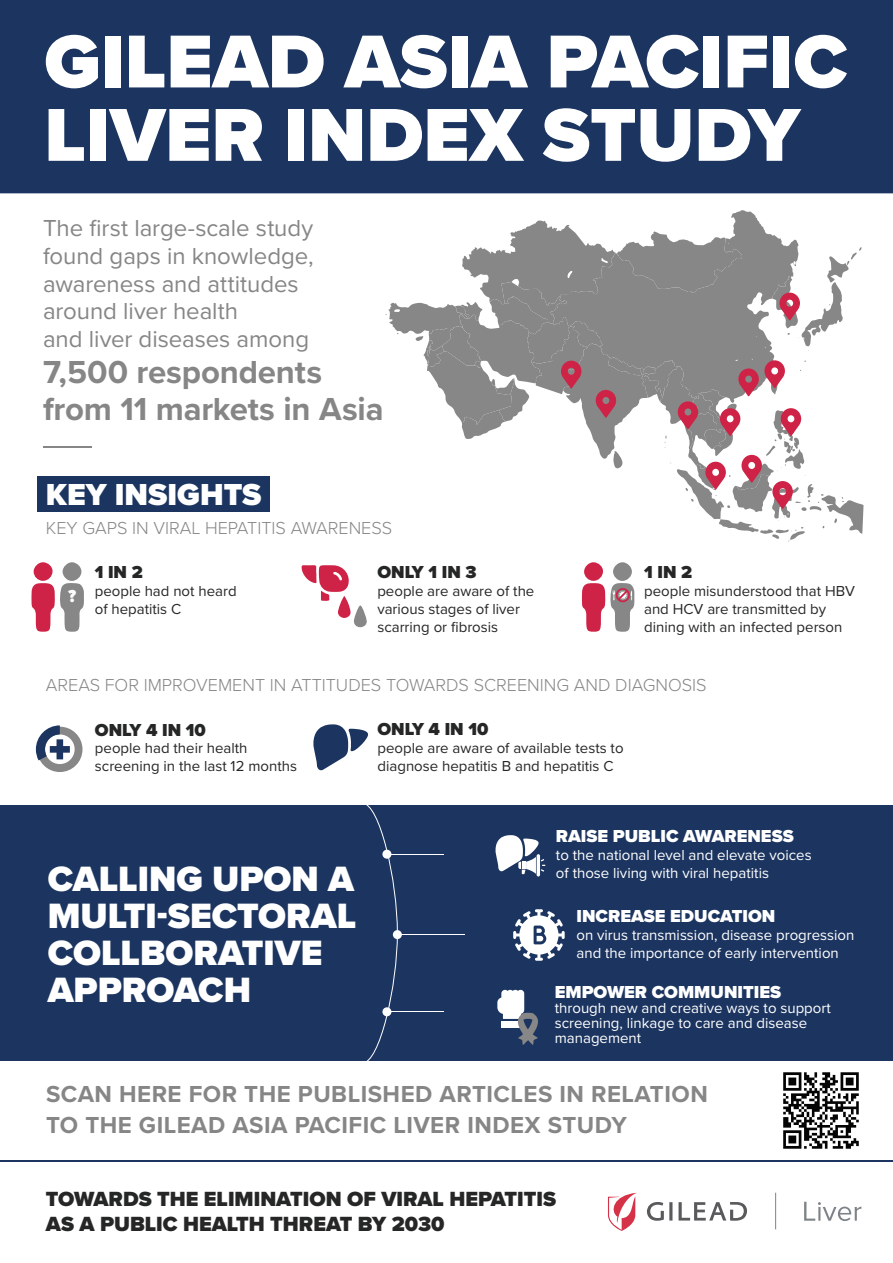
<style>
.page{position:relative;width:893px;height:1263px;background:#fff}
.page>*{position:absolute;margin:0;border:0;box-sizing:border-box;transform-origin:0 0}
.t1{font:900 77.7px/73.3px "Proxima Nova";color:#fff}
.t2{font:900 36.45px/37px "Proxima Nova";color:#fff}
.t3{font:700 33px/36.6px "Proxima Nova";letter-spacing:-.005em;color:#868686}
.t4{font:900 31.5px "Proxima Nova";color:#fff}
.t5{font:24px/27.6px "Proxima Nova";letter-spacing:-.005em;color:#868686}
.t6{font:700 24px/30.6px "Proxima Nova";letter-spacing:.02em;color:#868686}
.t7{font:900 21.3px/25.5px "Proxima Nova";color:#252626}
.t8{font:300 18px "Proxima Nova";color:#868686}
.t9{font:900 18px "Proxima Nova";color:#fff}
.t10{font:900 18px "Proxima Nova";color:#252626}
.t11{font:15px/18px "Proxima Nova";color:#252626}
.t12{font:15px/18px "Proxima Nova";color:#fff}
</style>
<div class="page">
<div style="left:0;top:805px;width:893px;height:255px;background:#1c3560"></div>
<div style="left:0;top:0;width:893px;height:193px;background:#1c3560"></div>
<svg style="left:731px;top:210px;width:27px;height:11px"></svg>
<svg style="left:385px;top:221px;width:478px;height:321px"></svg>
<svg style="left:513px;top:909px;width:52px;height:52px"></svg>
<hr style="left:537px;top:854px;width:3px;height:22px;background:#fff;border-radius:2px">
<svg style="left:496px;top:835px;width:49px;height:39px"></svg>
<svg style="left:497px;top:990px;width:41px;height:55px"></svg>
<hr style="left:775px;top:1193px;width:1px;height:36px;background:#7e8387">
<svg style="left:647px;top:1202px;width:17px;height:19px"></svg>
<hr style="left:669px;top:1202px;width:3px;height:18px;background:#5a5a5d">
<svg style="left:679px;top:1202px;width:68px;height:19px"></svg>
<svg style="left:608px;top:1193px;width:29px;height:38px"></svg>
<svg style="left:804px;top:1202px;width:57px;height:19px"></svg>
<hr style="left:0;top:1160px;width:893px;height:1px;background:#1c3560">
<svg style="left:361px;top:805px;width:37px;height:256px"></svg>
<div style="left:382px;top:850px;width:9px;height:9px;background:#fff;border-radius:50%"></div>
<div style="left:382px;top:1007px;width:9px;height:9px;background:#fff;border-radius:50%"></div>
<div style="left:393px;top:930px;width:9px;height:9px;background:#fff;border-radius:50%"></div>
<hr style="left:387px;top:854px;width:56px;height:1px;background:#fff">
<hr style="left:397px;top:934px;width:68px;height:1px;background:#fff">
<hr style="left:387px;top:1011px;width:56px;height:1px;background:#fff">
<hr style="left:44px;top:447px;width:48px;height:1px;background:#868686">
<div style="left:37px;top:476px;width:232px;height:35px;background:#1c3560"></div>
<svg style="left:31px;top:583px;width:53px;height:49px"></svg>
<div style="left:34px;top:562px;width:19px;height:19px;background:#ce2347;border-radius:50%"></div>
<div style="left:62px;top:562px;width:19px;height:19px;background:#888787;border-radius:50%"></div>
<div style="left:584px;top:562px;width:19px;height:19px;background:#ce2347;border-radius:50%"></div>
<div style="left:613px;top:562px;width:19px;height:19px;background:#888787;border-radius:50%"></div>
<svg style="left:302px;top:565px;width:65px;height:62px"></svg>
<svg style="left:36px;top:725px;width:47px;height:47px"></svg>
<svg style="left:313px;top:724px;width:56px;height:47px"></svg>
<img style="left:783px;top:1072px;width:76px;height:77px">
<svg style="left:582px;top:583px;width:52px;height:49px"></svg>
<h1 class="t1" style="left:44px;top:24px;width:805px">GILEAD ASIA PACIFIC<br>LIVER INDEX STUDY</h1>
<h3 class="t5" style="left:43px;top:213px;width:272px">The first large-scale study found gaps in knowledge, awareness and attitudes around liver health<br>and liver diseases among</h3>
<h3 class="t3" style="left:43px;top:353px;width:342px">7,500 respondents from 11 markets in Asia</h3>
<h3 class="t4" style="left:46px;top:471px;width:217px">KEY INSIGHTS</h3>
<p class="t8" style="left:46px;top:514px;width:348px">KEY GAPS IN VIRAL HEPATITIS AWARENESS</p>
<p class="t9" style="left:68px;top:583px;width:10px">?</p>
<p class="t10" style="left:95px;top:558px;width:49px">1 IN 2</p>
<p class="t11" style="left:95px;top:581px;width:143px">people had not heard of hepatitis C</p>
<p class="t10" style="left:377px;top:558px;width:101px">ONLY 1 IN 3</p>
<p class="t11" style="left:377px;top:581px;width:159px">people are aware of the various stages of liver scarring or fibrosis</p>
<p class="t10" style="left:644px;top:558px;width:49px">1 IN 2</p>
<p class="t11" style="left:644px;top:581px;width:212px">people misunderstood that HBV and HCV are transmitted by dining with an infected person</p>
<p class="t8" style="left:46px;top:672px;width:662px">AREAS FOR IMPROVEMENT IN ATTITUDES TOWARDS SCREENING AND DIAGNOSIS</p>
<p class="t10" style="left:95px;top:717px;width:112px">ONLY 4 IN 10</p>
<p class="t11" style="left:95px;top:738px;width:204px">people had their health screening in the last 12 months</p>
<h2 class="t2" style="left:48px;top:860px;width:310px">CALLING UPON A<br>MULTI-SECTORAL<br>COLLBORATIVE<br>APPROACH</h2>
<p class="t10" style="left:377px;top:716px;width:112px">ONLY 4 IN 10</p>
<p class="t11" style="left:377px;top:739px;width:248px">people are aware of available tests to diagnose hepatitis B and hepatitis C</p>
<p class="t9" style="left:556px;top:823px;width:239px">RAISE PUBLIC AWARENESS</p>
<p class="t12" style="left:556px;top:845px;width:257px">to the national level and elevate voices of those living with viral hepatitis</p>
<p class="t9" style="left:576px;top:902px;width:200px">INCREASE EDUCATION</p>
<p class="t12" style="left:576px;top:925px;width:279px">on virus transmission, disease progression and the importance of early intervention</p>
<p class="t9" style="left:555px;top:978px;width:228px">EMPOWER COMMUNITIES</p>
<p class="t12" style="left:555px;top:999px;width:278px;line-height:15px">through new and creative ways to support screening, linkage to care and disease management</p>
<h3 class="t6" style="left:46px;top:1078px;width:663px">SCAN HERE FOR THE PUBLISHED ARTICLES IN RELATION<br>TO THE GILEAD ASIA PACIFIC LIVER INDEX STUDY</h3>
<h3 class="t7" style="left:46px;top:1186px;width:512px">TOWARDS THE ELIMINATION OF VIRAL HEPATITIS<br>AS A PUBLIC HEALTH THREAT BY 2030</h3>
</div>
